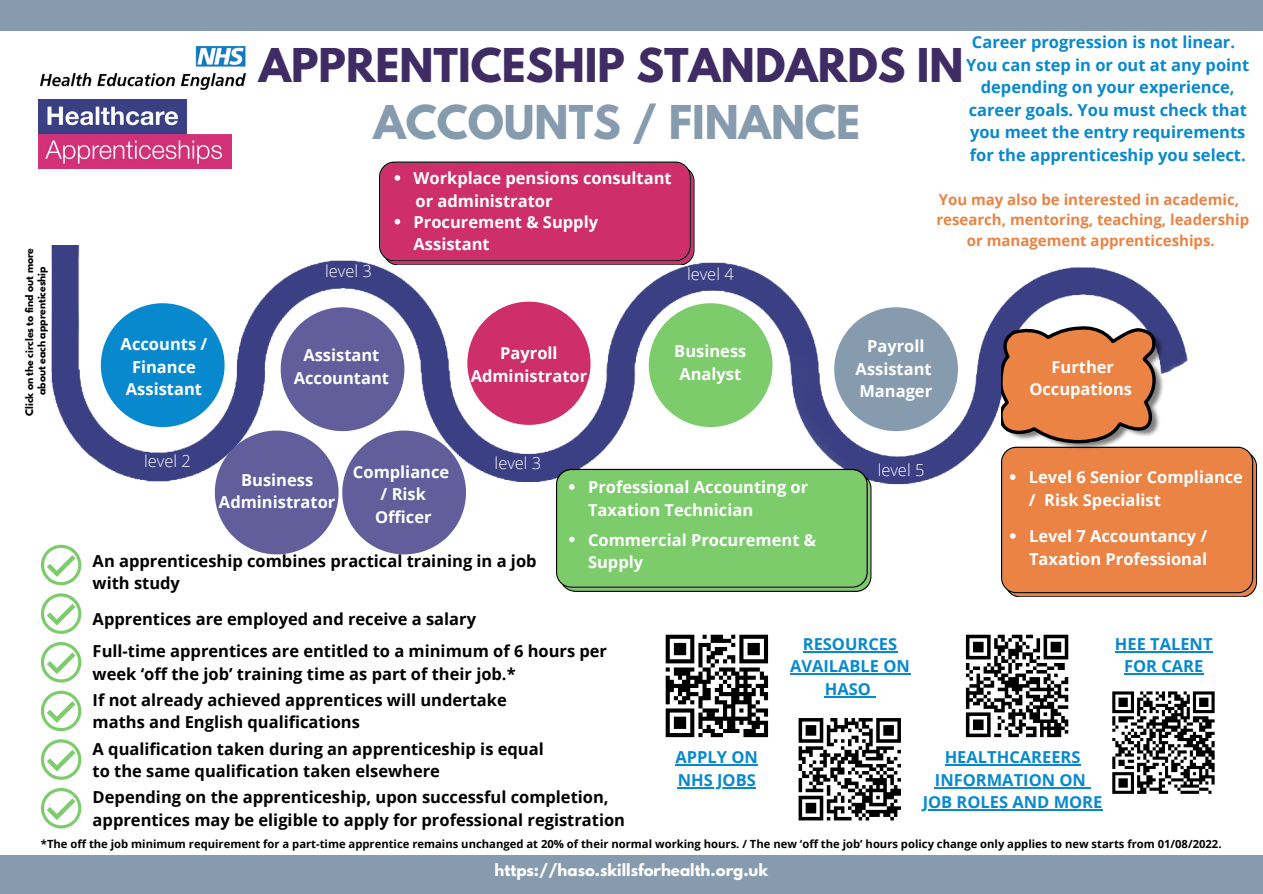
<style>
.page{position:relative;width:1263px;height:894px;background:#fff}
.page>*{position:absolute;margin:0;border:0;box-sizing:border-box;transform-origin:0 0}
.t1{font:700 41.25px "League Spartan";color:#3f2c64}
.t2{font:700 41.25px "League Spartan";color:#869cae}
.t3{font:700 16.5px/22.5px "Open Sans";color:#000}
.t4{font:700 16.5px/22.5px "Open Sans";color:#fff;text-align:center}
.t5{font:700 16.5px/22.5px "Open Sans";color:#0889ce;text-align:center}
.t6{font:300 16.5px "Open Sans";color:#fff}
.t7{font:700 15px/20.2px "Open Sans";color:#ea8344;text-align:center}
.t8{font:700 15px "League Spartan";color:#fff}
.t9{font:700 11.25px "Open Sans";color:#000}
.t10{font:700 9.3px/12.5px "League Spartan";color:#000;text-align:center}
</style>
<div class="page">
<img style="left:38px;top:99px;width:194px;height:70px">
<img style="left:51px;top:245px;width:1125px;height:300px">
<img style="left:41px;top:47px;width:205px;height:42px">
<div style="left:0;top:855px;width:1263px;height:38px;background:#869cae"></div>
<div style="left:0;top:0;width:1263px;height:30px;background:#869cae"></div>
<div style="left:467px;top:301px;width:123px;height:124px;background:#ce2f6a;border-radius:50%"></div>
<svg style="left:41px;top:642px;width:40px;height:40px"></svg>
<svg style="left:41px;top:690px;width:40px;height:41px"></svg>
<svg style="left:41px;top:739px;width:40px;height:40px"></svg>
<svg style="left:41px;top:788px;width:40px;height:40px"></svg>
<svg style="left:41px;top:544px;width:40px;height:41px"></svg>
<svg style="left:41px;top:593px;width:40px;height:40px"></svg>
<svg style="left:666px;top:634px;width:102px;height:103px"></svg>
<div style="left:711px;top:732px;width:12px;height:5px;background:#000"></div>
<div style="left:743px;top:732px;width:25px;height:5px;background:#000"></div>
<svg style="left:799px;top:718px;width:102px;height:102px"></svg>
<svg style="left:966px;top:634px;width:102px;height:103px"></svg>
<svg style="left:1112px;top:691px;width:103px;height:102px"></svg>
<hr style="left:676px;top:764px;width:82px;height:1px;background:#0889ce">
<hr style="left:678px;top:786px;width:78px;height:1px;background:#0889ce">
<hr style="left:803px;top:651px;width:94px;height:1px;background:#0889ce">
<hr style="left:790px;top:673px;width:120px;height:1px;background:#0889ce">
<hr style="left:825px;top:696px;width:46px;height:1px;background:#0889ce">
<hr style="left:945px;top:764px;width:135px;height:1px;background:#0889ce">
<hr style="left:935px;top:786px;width:151px;height:1px;background:#0889ce">
<hr style="left:923px;top:809px;width:179px;height:1px;background:#0889ce">
<hr style="left:1115px;top:651px;width:45px;height:1px;background:#0889ce">
<hr style="left:1160px;top:651px;width:53px;height:1px;background:#0889ce">
<hr style="left:1124px;top:673px;width:79px;height:1px;background:#0889ce">
<svg style="left:834px;top:307px;width:124px;height:124px"></svg>
<svg style="left:101px;top:303px;width:365px;height:251px"></svg>
<svg style="left:649px;top:303px;width:123px;height:124px"></svg>
<svg style="left:1001px;top:325px;width:256px;height:272px"></svg>
<svg style="left:379px;top:161px;width:315px;height:104px;background:#c73269"></svg>
<svg style="left:556px;top:468px;width:315px;height:123px;background:#78c369"></svg>
<p class="t10" style="left:24px;top:416px;width:169px;rotate:-90deg">Click on the circles to find out more about each apprenticeship</p>
<p class="t5" style="left:966px;top:31px;width:284px">Career progression is not linear.<br>You can step in or out at any point depending on your experience, career goals. You must check that you meet the entry requirements for the apprenticeship you select.</p>
<h1 class="t1" style="left:259px;top:45px;width:706px">APPRENTICESHIP STANDARDS IN</h1>
<h1 class="t2" style="left:373px;top:102px;width:488px">ACCOUNTS / FINANCE</h1>
<p class="t4" style="left:414px;top:167px;width:260px;line-height:22px;text-align:left">Workplace pensions consultant or administrator<br>Procurement &amp; Supply<br>Assistant</p>
<p class="t4" style="left:121px;top:332px;width:88px">Accounts /<br>Finance<br>Assistant</p>
<p class="t6" style="left:325px;top:259px;width:48px">level 3</p>
<p class="t6" style="left:687px;top:262px;width:48px">level 4</p>
<p class="t4" style="left:294px;top:343px;width:97px">Assistant<br>Accountant</p>
<p class="t4" style="left:471px;top:341px;width:118px">Payroll<br>Administrator</p>
<p class="t4" style="left:674px;top:339px;width:74px">Business<br>Analyst</p>
<p class="t4" style="left:664px;top:357px;width:104px">Occupations</p>
<p class="t6" style="left:144px;top:449px;width:48px">level 2</p>
<p class="t4" style="left:219px;top:468px;width:118px">Business<br>Administrator</p>
<p class="t4" style="left:353px;top:460px;width:98px">Compliance / Risk<br>Officer</p>
<p class="t6" style="left:495px;top:451px;width:48px">level 3</p>
<p class="t3" style="left:93px;top:549px;width:445px">An apprenticeship combines practical training in a job with study</p>
<p class="t3" style="left:93px;top:607px;width:385px">Apprentices are employed and receive a salary</p>
<p class="t4" style="left:588px;top:475px;width:222px;text-align:left">Professional Accounting or<br>Taxation Technician</p>
<p class="t4" style="left:588px;top:528px;width:230px;text-align:left">Commercial Procurement &amp;<br>Supply</p>
<p class="t7" style="left:936px;top:189px;width:314px">You may also be interested in academic, research, mentoring, teaching, leadership or management apprenticeships.</p>
<p class="t4" style="left:856px;top:334px;width:78px">Payroll<br>Assistant<br>Manager</p>
<p class="t6" style="left:878px;top:458px;width:48px">level 5</p>
<p class="t4" style="left:1029px;top:355px;width:104px">Further<br>Occupations</p>
<p class="t4" style="left:1029px;top:465px;width:216px;text-align:left">Level 6 Senior Compliance / Risk Specialist</p>
<p class="t4" style="left:1029px;top:524px;width:180px;text-align:left">Level 7 Accountancy /<br>Taxation Professional</p>
<p class="t3" style="left:93px;top:639px;width:516px">Full-time apprentices are entitled to a minimum of 6 hours per week ‘off the job’ training time as part of their job.*</p>
<p class="t3" style="left:93px;top:688px;width:416px">If not already achieved apprentices will undertake maths and English qualifications</p>
<p class="t3" style="left:93px;top:736px;width:453px">A qualification taken during an apprenticeship is equal to the same qualification taken elsewhere</p>
<p class="t3" style="left:93px;top:785px;width:534px">Depending on the apprenticeship, upon successful completion, apprentices may be eligible to apply for professional registration</p>
<p class="t5" style="left:676px;top:745px;width:84px;text-align:left">APPLY ON<br>NHS JOBS</p>
<p class="t5" style="left:790px;top:632px;width:121px">RESOURCES<br>AVAILABLE ON<br>HASO</p>
<p class="t5" style="left:1115px;top:632px;width:99px">HEE TALENT<br>FOR CARE</p>
<p class="t5" style="left:923px;top:745px;width:181px">HEALTHCAREERS<br>INFORMATION ON<br>JOB ROLES AND MORE</p>
<p class="t9" style="left:41px;top:835px;width:1182px">*The off the job minimum requirement for a part-time apprentice remains unchanged at 20% of their normal working hours. / The new ‘off the job’ hours policy change only applies to new starts from 01/08/2022.</p>
<p class="t8" style="left:495px;top:862px;width:275px">https://haso.skillsforhealth.org.uk</p>
</div>
